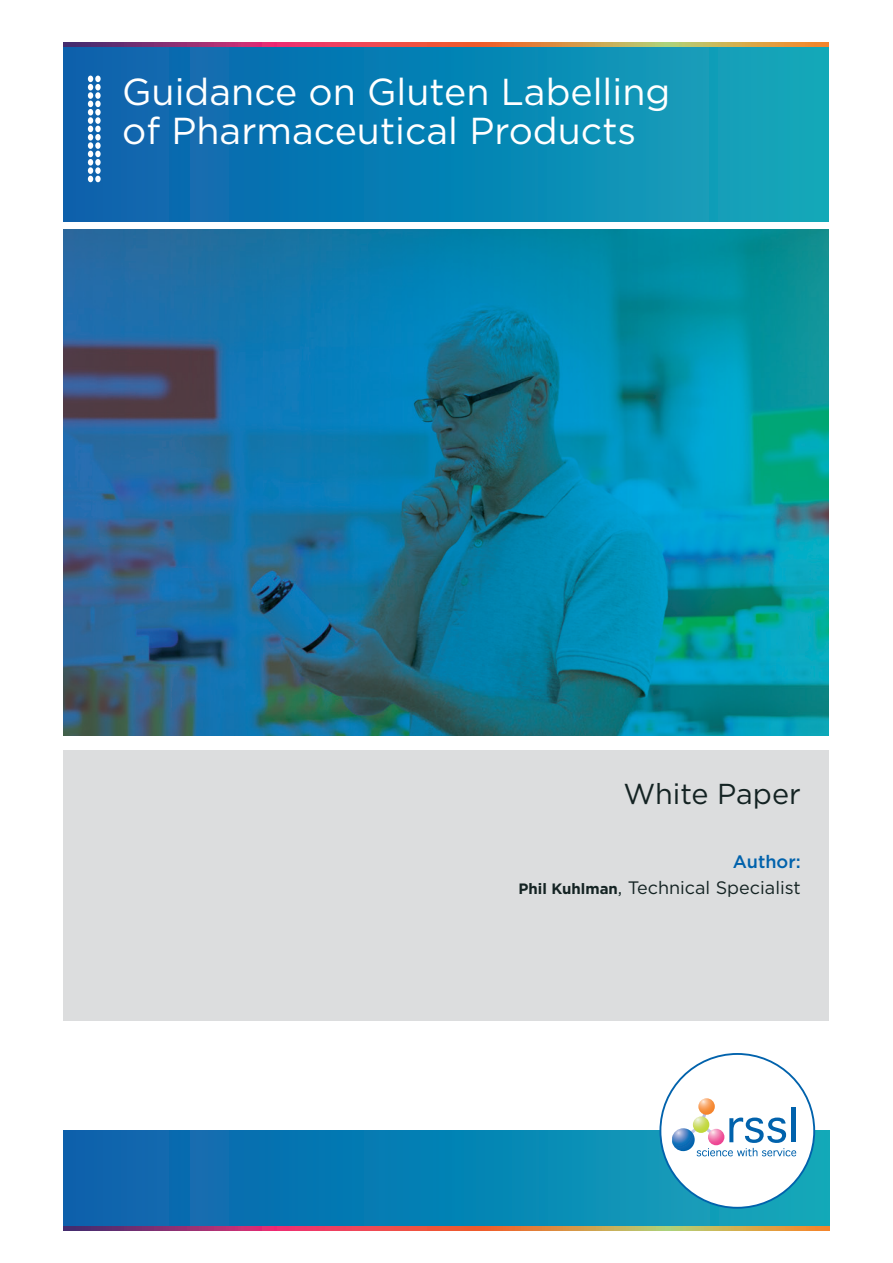
<style>
.page{position:relative;width:893px;height:1263px;background:#fff}
.page>*{position:absolute;margin:0;border:0;box-sizing:border-box;transform-origin:0 0}
.t1{font:37.5px/39px "Gotham";color:#fff}
.t2{font:28.8px "Gotham";color:#142323}
.t3{font:18px/26.5px "Gotham";color:#142323;text-align:right}
.s1{font-weight:500;color:#0162ac}
.s2{font-weight:700;font-size:15px}
</style>
<div class="page">
<div style="left:63px;top:47px;width:766px;height:174px;background:linear-gradient(to right,#075ead,#11a8ba)"></div>
<div style="left:63px;top:750px;width:766px;height:270px;background:#dcddde"></div>
<img style="left:63px;top:230px;width:766px;height:506px">
<svg style="left:63px;top:43px;width:766px;height:4px;background:#c86957"></svg>
<svg style="left:88px;top:76px;width:13px;height:106px"></svg>
<div style="left:95px;top:117px;width:6px;height:7px;background:#fff;border-radius:50%"></div>
<svg style="left:64px;top:1226px;width:765px;height:4px;background:#c86957"></svg>
<div style="left:64px;top:1131px;width:765px;height:95px;background:linear-gradient(to right,#085fad,#10a7ba)"></div>
<div style="left:660px;top:1054px;width:154px;height:154px;background:#fff;border-radius:50%"></div>
<hr style="left:791px;top:1107px;width:4px;height:35px;background:#0162ac">
<svg style="left:672px;top:1112px;width:124px;height:44px"></svg>
<svg style="left:708px;top:1129px;width:16px;height:16px"></svg>
<svg style="left:698px;top:1098px;width:17px;height:17px"></svg>
<svg style="left:693px;top:1116px;width:16px;height:17px"></svg>
<p class="t1" style="left:122px;top:71px;width:550px">Guidance on Gluten Labelling of Pharmaceutical Products</p>
<p class="t2" style="left:623px;top:775px;width:179px">White Paper</p>
<p class="t3" style="left:519px;top:847px;width:284px"><span class="s1">Author:<br></span><span class="s2">Phil Kuhlman</span>, Technical Specialist</p>
</div>
